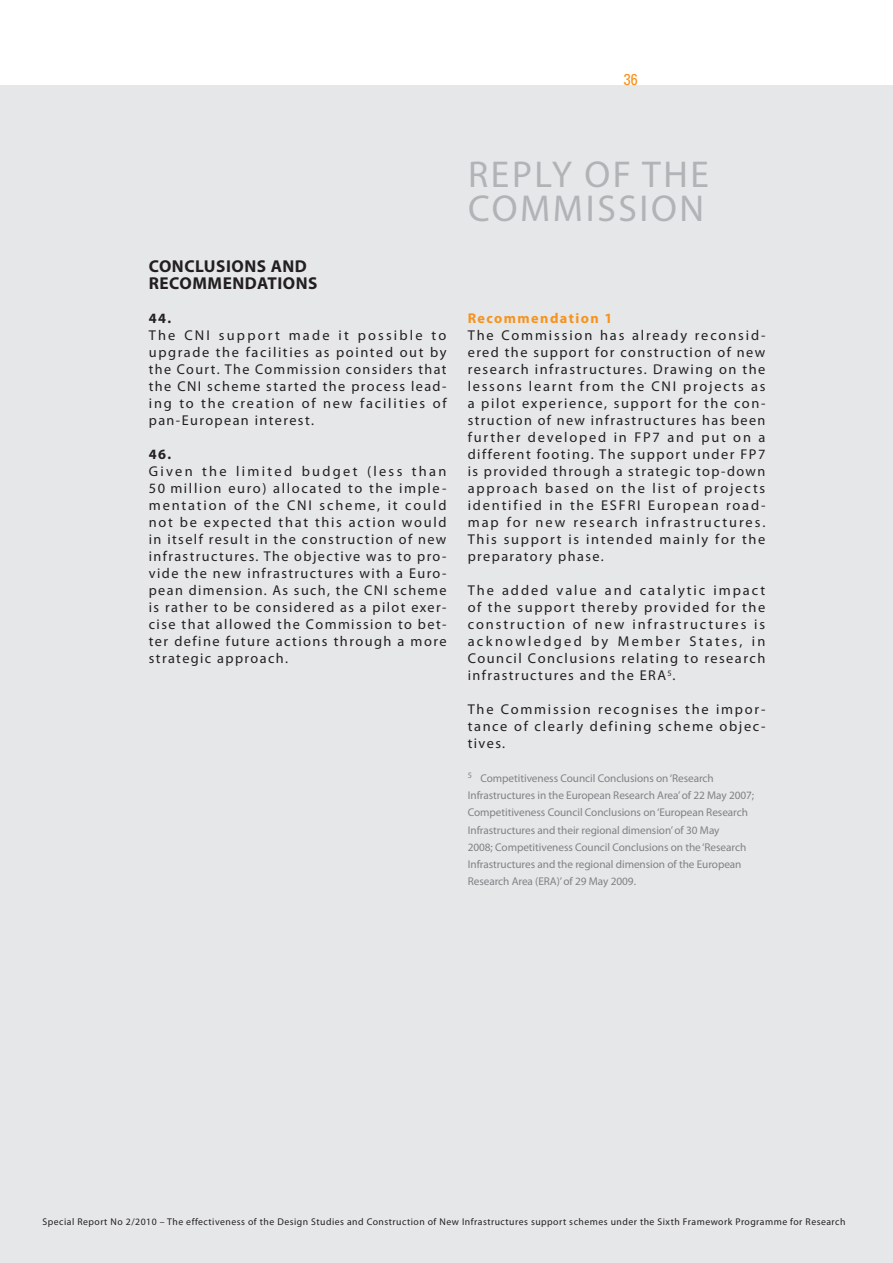
<style>
.page{position:relative;width:893px;height:1263px;background:#fff}
.page>*{position:absolute;margin:0;border:0;box-sizing:border-box;transform-origin:0 0}
.t1{font:37.5px/34px "Myriad Pro";color:#b2b3b7}
.t2{font:700 17.25px/17px "Myriad Pro";letter-spacing:.03em;color:#231f20}
.t3{font:condensed 15.75px "Univers LT Std";color:#f7931d}
.t4{font:14.25px/17px "Myriad Pro";letter-spacing:.11em;color:#231f20;text-align:justify}
.t5{font:700 14.25px "Myriad Pro";letter-spacing:.1em;color:#f7931d}
.t6{font:700 14.25px "Myriad Pro";color:#231f20}
.t7{font:11.25px/17px "Myriad Pro";letter-spacing:-.005em;color:#808285}
.t8{font:9.75px "Myriad Pro";letter-spacing:.05em;color:#231f20}
.t9{font:8.25px "Myriad Pro";color:#231f20}
.s1{font-size:14.25px}
</style>
<div class="page">
<div style="left:0;top:85px;width:893px;height:1178px;background:#e6e7e9"></div>
<p class="t3" style="left:624px;top:69px;width:15px">36</p>
<p class="t2" style="left:149px;top:257px;width:170px">CONCLUSIONS AND<br>RECOMMENDATIONS</p>
<p class="t6" style="left:149px;top:309px;width:24px">44.</p>
<p class="t4" style="left:149px;top:327px;width:45px">The CNI</p>
<p class="t4" style="left:149px;top:327px;width:299px;text-indent:70px">support made it possible to upgrade the facilities as pointed out by the Court. The Commission considers that the CNI</p>
<p class="t4" style="left:149px;top:378px;width:300px;text-indent:58px">scheme started the process lead&shy;ing to the creation of new facilities of pan-European interest.</p>
<p class="t6" style="left:149px;top:445px;width:24px">46.</p>
<p class="t4" style="left:149px;top:463px;width:299px">Given the limited budget (less than 50 million euro) allocated to the imple&shy;mentation of the CNI</p>
<p class="t4" style="left:149px;top:497px;width:299px;text-indent:171px">scheme, it could not be expected that this action would in itself result in the construction of new infrastructures. The objective was to pro&shy;vide the new infrastructures with a Euro&shy;pean dimension. As such, the CNI</p>
<p class="t4" style="left:149px;top:582px;width:299px;text-indent:245px">scheme is rather to be considered as a pilot exer&shy;cise that allowed the Commission to bet&shy;ter define future actions through a more strategic approach.</p>
<h1 class="t1" style="left:468px;top:157px;width:217px">REPLY OF THE<br>COMMISSION</h1>
<p class="t5" style="left:468px;top:309px;width:146px">Recommendation 1</p>
<p class="t4" style="left:468px;top:327px;width:299px">The Commission has already reconsid&shy;ered the support for construction of new research infrastructures. Drawing on the lessons learnt from the CNI</p>
<p class="t4" style="left:468px;top:378px;width:299px;text-indent:215px">projects as a pilot experience, support for the con&shy;struction of new infrastructures has been further developed in FP7 and put on a different footing. The support under FP7 is provided through a strategic top-down approach based on the list of projects identified in the ESFRI</p>
<p class="t4" style="left:468px;top:497px;width:299px;text-indent:180px">European road&shy;map for new research infrastructures.<br>This support is intended mainly for the preparatory phase.</p>
<p class="t4" style="left:468px;top:582px;width:299px">The added value and catalytic impact of the support thereby provided for the construction of new infrastructures is acknowledged by M ember States, in Council Conclusions relating to research infrastructures and the ERA</p>
<p class="t9" style="left:667px;top:668px;width:10px">5<span class="s1">.</span></p>
<p class="t4" style="left:468px;top:701px;width:299px">The Commission recognises the impor&shy;tance of clearly defining scheme objec&shy;tives.</p>
<p class="t7" style="left:468px;top:770px;width:288px"><sup>5</sup> Competitiveness Council Conclusions on ‘Research<br>I nfrastructures in the European Research Area’ of 22 May 2007; Competitiveness Council Conclusions on ‘European Research<br>I nfrastructures and their regional dimension’ of 30 May<br>2008; Competitiveness Council Conclusions on the ‘Research<br>I nfrastructures and the regional dimension of the European Research Area (ERA)’ of 29 May 2009.</p>
<p class="t8" style="left:43px;top:1215px;width:804px">Special Report No 2/2010 – The effectiveness of the Design Studies and Construction of New I nfrastructures support schemes under the Sixth Framework Programme for Research</p>
</div>
